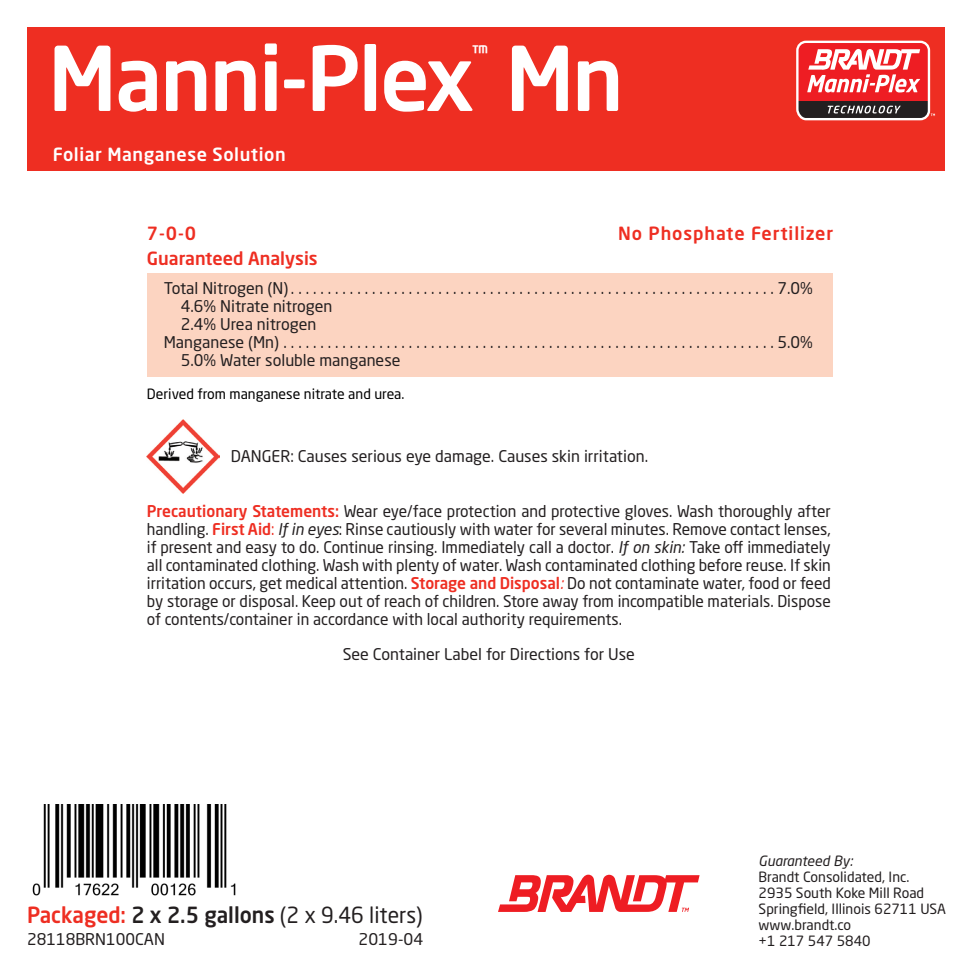
<style>
.page{position:relative;width:972px;height:972px;background:#fff}
.page>*{position:absolute;margin:0;border:0;box-sizing:border-box;transform-origin:0 0}
.t1{font:500 88px "Neo Sans Pro";letter-spacing:-.025em;color:#fff}
.t2{font:22px "Neo Sans Pro";color:#231f20;scale:.96 1}
.t3{font:500 19.8px "Neo Sans Pro";color:#fff}
.t4{font:500 18px "Neo Sans Pro";letter-spacing:.015em;color:#ee2e22}
._06-Body_title{font:500 18px "Neo Sans Pro";letter-spacing:.03em;color:#fff}
.t5{font:500 18px "Neo Sans Pro";letter-spacing:.05em;color:#ee2e22}
.t6{font:16px/18px "Neo Sans Pro";color:#231f20;text-align:justify}
.t7{font:14px "Neo Sans Pro";color:#231f20}
.t8{font:14px "Neo Sans Pro";color:#000}
.t9{font:italic 14px "Neo Sans Pro";color:#231f20}
.s1{font-weight:500;color:#ee2e22}
.s2{color:#ee2e22}
.s3{font-style:italic}
.s4{font-style:italic;color:#ee2e22}
.s5{font-weight:500}
</style>
<div class="page">
<img style="left:32px;top:804px;width:204px;height:92px">
<div style="left:27px;top:135px;width:918px;height:36px;background:#ee2e22"></div>
<div style="left:147px;top:274px;width:685px;height:103px;background:#fcd4c1"></div>
<div style="left:27px;top:27px;width:918px;height:109px;background:#ee2e22"></div>
<img style="left:146px;top:420px;width:74px;height:73px">
<svg style="left:796px;top:41px;width:139px;height:79px;background:#cf6164"></svg>
<svg style="left:498px;top:875px;width:202px;height:37px"></svg>
<p class="t1" style="left:48px;top:23px;width:577px">Manni-Plex Mn</p>
<p class="t3" style="left:472px;top:40px;width:17px">™</p>
<p class="_06-Body_title" style="left:53px;top:143px;width:234px">Foliar Manganese Solution</p>
<p class="t4" style="left:147px;top:222px;width:51px">7-0-0</p>
<p class="t5" style="left:618px;top:222px;width:216px">No Phosphate Fertilizer</p>
<p class="t4" style="left:147px;top:247px;width:172px">Guaranteed Analysis</p>
<p class="t6" style="left:164px;top:279px;width:651px">Total Nitrogen (N) . . . . . . . . . . . . . . . . . . . . . . . . . . . . . . . . . . . . . . . . . . . . . . . . . . . . . . . . . . . . . . . . . 7.0%</p>
<p class="t6" style="left:181px;top:297px;width:153px">4.6% Nitrate nitrogen</p>
<p class="t6" style="left:181px;top:315px;width:137px">2.4% Urea nitrogen</p>
<p class="t6" style="left:164px;top:333px;width:651px">Manganese (Mn) . . . . . . . . . . . . . . . . . . . . . . . . . . . . . . . . . . . . . . . . . . . . . . . . . . . . . . . . . . . . . . . . . . 5.0%</p>
<p class="t6" style="left:181px;top:351px;width:221px">5.0% Water soluble manganese</p>
<p class="t8" style="left:147px;top:386px;width:257px">Derived from manganese nitrate and urea.</p>
<p class="t6" style="left:231px;top:447px;width:417px">DANGER: Causes serious eye damage. Causes skin irritation.</p>
<p class="t6" style="left:147px;top:502px;width:686px"><span class="s1">Precautionary Statements:</span> Wear eye/face protection and protective gloves. Wash thoroughly after handling. <span class="s1">First Aid</span><span class="s2">:</span> <span class="s3">If in eyes</span>: Rinse cautiously with water for several minutes. Remove contact lenses, if present and easy to do. Continue rinsing. Immediately call a doctor. <span class="s3">If on skin:</span> Take off immediately all contaminated clothing. Wash with plenty of water. Wash contaminated clothing before reuse. If skin irritation occurs, get medical attention. <span class="s1">Storage and Disposal</span><span class="s4">:</span> Do not contaminate water, food or feed by storage or disposal. Keep out of reach of children. Store away from incompatible materials. Dispose of contents/container in accordance with local authority requirements.</p>
<p class="t6" style="left:343px;top:645px;width:294px">See Container Label for Directions for Use</p>
<p class="t2" style="left:27px;top:901px;width:414px"><span class="s1">Packaged:</span> <span class="s5">2 x 2.5 gallons</span> (2 x 9.46 liters)</p>
<p class="t6" style="left:27px;top:930px;width:139px">28118BRN100CAN</p>
<p class="t6" style="left:359px;top:930px;width:66px">2019-04</p>
<p class="t9" style="left:759px;top:852px;width:96px">Guaranteed By:</p>
<p class="t7" style="left:759px;top:868px;width:151px">Brandt Consolidated, Inc.</p>
<p class="t7" style="left:759px;top:884px;width:167px">2935 South Koke Mill Road</p>
<p class="t7" style="left:759px;top:900px;width:189px">Springfield, Illinois 62711 USA</p>
<p class="t7" style="left:759px;top:916px;width:94px">www.brandt.co</p>
<p class="t7" style="left:759px;top:932px;width:114px">+1 217 547 5840</p>
</div>
